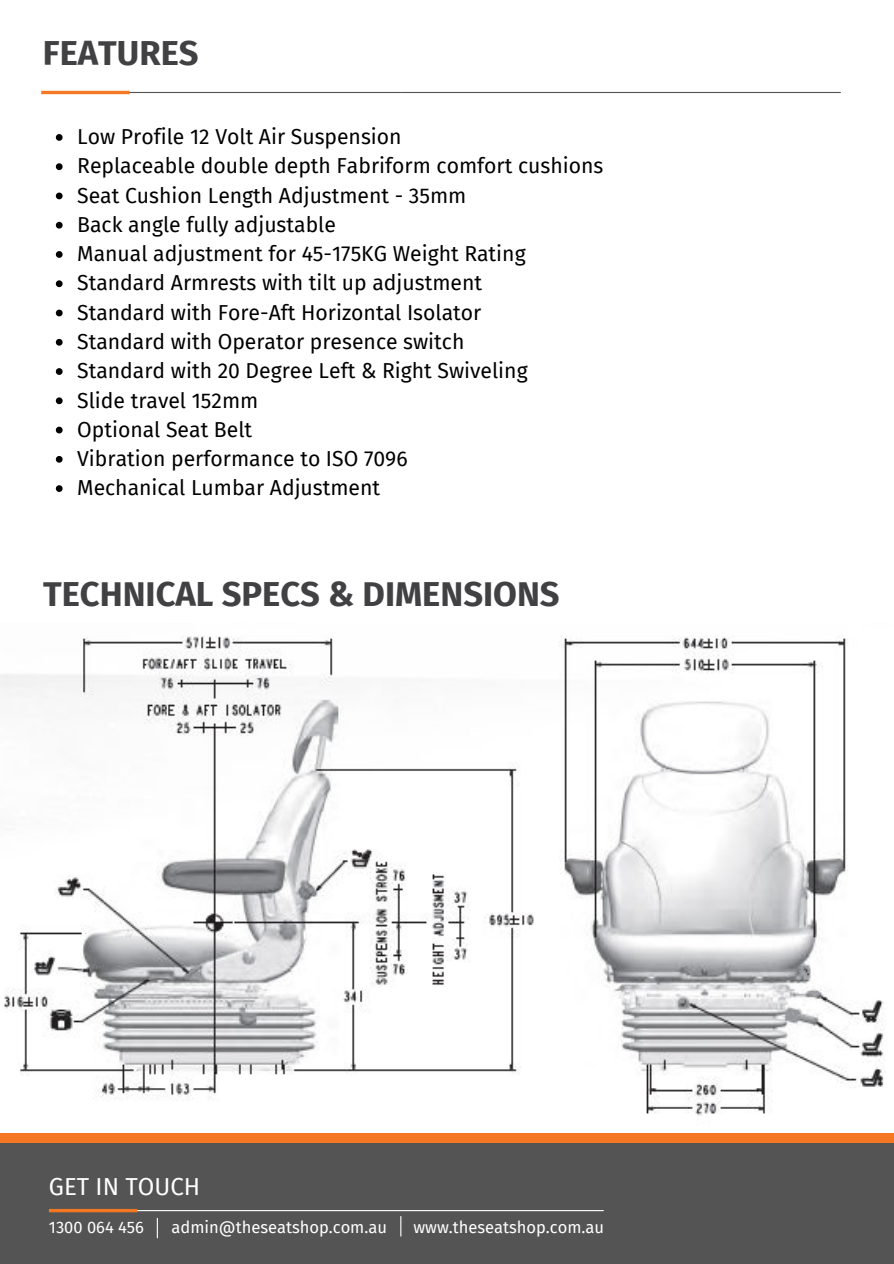
<style>
.page{position:relative;width:894px;height:1264px;background:#fff}
.page>*{position:absolute;margin:0;border:0;box-sizing:border-box;transform-origin:0 0}
.t1{font:700 34.5px "Fira Sans";color:#414042}
.t2{font:24px "Fira Sans";color:#fff}
.t3{font:21.15px/29.2px "Fira Sans";color:#000}
.t4{font:16.5px "Fira Sans";color:#fff}
</style>
<div class="page">
<div style="left:0;top:1141px;width:893px;height:122px;background:#545454"></div>
<hr style="left:66px;top:1209px;width:537px;height:2px;background:#fff">
<svg style="left:49px;top:1209px;width:88px;height:3px"></svg>
<svg style="left:157px;top:1218px;width:1px;height:20px"></svg>
<svg style="left:400px;top:1216px;width:1px;height:20px"></svg>
<hr style="left:43px;top:92px;width:358px;height:1px;background:#545454">
<hr style="left:41px;top:91px;width:89px;height:3px;background:#f47823">
<hr style="left:401px;top:92px;width:439px;height:1px;background:#545454">
<div style="left:0;top:1133px;width:893px;height:9px;background:#f47823"></div>
<img style="left:0;top:636px;width:886px;height:480px">
<svg style="left:56px;top:134px;width:7px;height:7px"></svg>
<svg style="left:56px;top:163px;width:7px;height:7px"></svg>
<svg style="left:56px;top:192px;width:7px;height:7px"></svg>
<svg style="left:56px;top:222px;width:7px;height:6px"></svg>
<svg style="left:56px;top:251px;width:7px;height:7px"></svg>
<svg style="left:56px;top:280px;width:7px;height:7px"></svg>
<svg style="left:56px;top:309px;width:7px;height:7px"></svg>
<svg style="left:56px;top:339px;width:7px;height:6px"></svg>
<svg style="left:56px;top:368px;width:7px;height:7px"></svg>
<svg style="left:56px;top:397px;width:7px;height:7px"></svg>
<svg style="left:56px;top:426px;width:7px;height:7px"></svg>
<svg style="left:56px;top:456px;width:7px;height:6px"></svg>
<svg style="left:56px;top:485px;width:7px;height:7px"></svg>
<h1 class="t1" style="left:43px;top:24px;width:157px">FEATURES</h1>
<p class="t3" style="left:77px;top:122px;width:527px">Low Profile 12 Volt Air Suspension<br>Replaceable double depth Fabriform comfort cushions Seat Cushion Length Adjustment - 35mm<br>Back angle fully adjustable<br>Manual adjustment for 45-175KG Weight Rating Standard Armrests with tilt up adjustment<br>Standard with Fore-Aft Horizontal Isolator<br>Standard with Operator presence switch<br>Standard with 20 Degree Left &amp; Right Swiveling<br>Slide travel 152mm<br>Optional Seat Belt<br>Vibration performance to ISO 7096<br>Mechanical Lumbar Adjustment</p>
<h1 class="t1" style="left:43px;top:565px;width:518px">TECHNICAL SPECS &amp; DIMENSIONS</h1>
<p class="t2" style="left:49px;top:1168px;width:153px">GET IN TOUCH</p>
<p class="t4" style="left:49px;top:1214px;width:97px">1300 064 456</p>
<p class="t4" style="left:171px;top:1214px;width:217px">admin@theseatshop.com.au</p>
<p class="t4" style="left:413px;top:1214px;width:192px">www.theseatshop.com.au</p>
</div>
